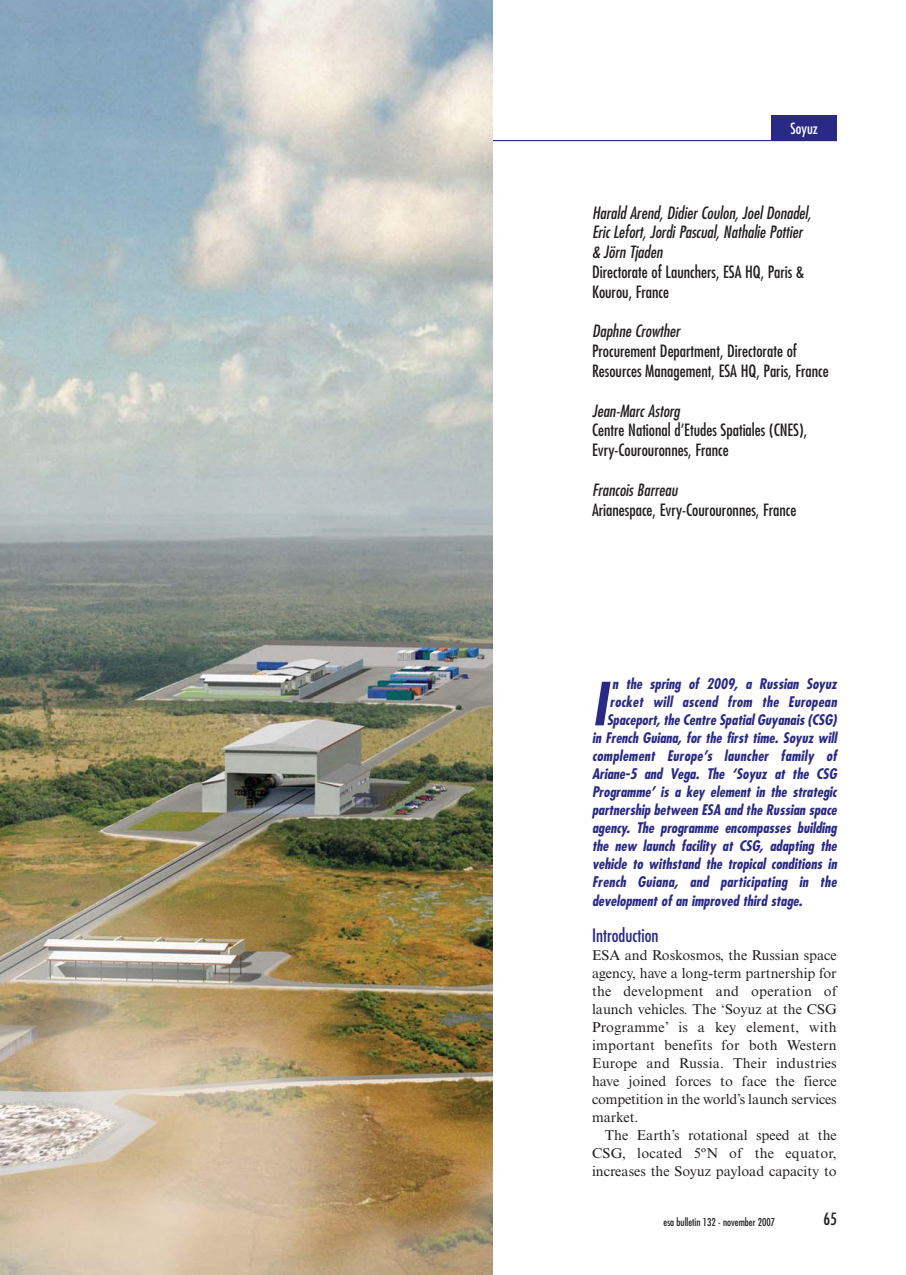
<style>
.page{position:relative;width:906px;height:1275px;background:#fff}
.page>*{position:absolute;margin:0;border:0;box-sizing:border-box;transform-origin:0 0}
.t1{font:italic 700 condensed 57.9px "Futura Std";color:#2a2a86}
.t2{font:condensed 18px "Futura Std";color:#2a2a86}
.t3{font:condensed 16.5px/19.8px "Futura Std";color:#231f20}
.t4{font:italic condensed 16.5px/19.8px "Futura Std";color:#231f20}
.t5{font:condensed 15px "Futura Std";color:#fff}
.t6{font:14.25px/18px "Times New Roman MT Std";color:#231f20;text-align:justify}
.t7{font:italic 700 condensed 14.25px "Futura Std";color:#2a2a86}
.t8{font:italic 700 condensed 14.25px "Futura Std";letter-spacing:.02em;color:#2a2a86}
.t9{font:condensed 10.5px "Futura Std";color:#231f20}
.s1{color:#fff}
</style>
<div class="page">
<img style="left:0;top:0;width:837px;height:1274px">
<p class="t5" style="left:790px;top:121px;width:29px">Soyuz</p>
<p class="t4" style="left:591px;top:204px;width:221px">Harald Arend, Didier Coulon, Joel Donadel,<br>Eric Lefort, Jordi Pascual, Nathalie Pottier &amp; Jörn Tjaden</p>
<p class="t3" style="left:591px;top:263px;width:214px">Directorate of Launchers, ESA HQ, Paris &amp;<br>Kourou, France</p>
<p class="t4" style="left:591px;top:322px;width:89px">Daphne Crowther</p>
<p class="t3" style="left:591px;top:342px;width:238px">Procurement Department, Directorate of<br>Resources Management, ESA HQ, Paris, France</p>
<p class="t4" style="left:591px;top:402px;width:89px">Jean-Marc Astorg</p>
<p class="t3" style="left:591px;top:421px;width:216px">Centre National d’Etudes Spatiales (CNES),<br>Evry-Courouronnes, France</p>
<p class="t4" style="left:591px;top:481px;width:87px">Francois Barreau</p>
<p class="t3" style="left:591px;top:501px;width:206px">Arianespace, Evry-Courouronnes, France</p>
<h1 class="t1" style="left:591px;top:677px;width:16px">I</h1>
<p class="t7" style="left:612px;top:677px;width:226px">n the spring of 2009, a Russian Soyuz</p>
<p class="t8" style="left:606px;top:695px;width:231px"><span class="s1">l</span>rocket will ascend from the European</p>
<p class="t7" style="left:606px;top:713px;width:231px">Spaceport, the Centre Spatial Guyanais (CSG)</p>
<p class="t7" style="left:591px;top:731px;width:246px">in French Guiana, for the first time. Soyuz will</p>
<p class="t8" style="left:591px;top:749px;width:246px">complement Europe’s launcher family of</p>
<p class="t7" style="left:591px;top:767px;width:246px">Ariane-5 and Vega. The ‘Soyuz at the CSG</p>
<p class="t7" style="left:591px;top:785px;width:246px">Programme’ is a key element in the strategic</p>
<p class="t7" style="left:591px;top:803px;width:246px">partnership between ESA and the Russian space</p>
<p class="t7" style="left:591px;top:821px;width:246px">agency. The programme encompasses building</p>
<p class="t7" style="left:591px;top:839px;width:246px">the new launch facility at CSG, adapting the</p>
<p class="t7" style="left:591px;top:857px;width:246px">vehicle to withstand the tropical conditions in</p>
<p class="t8" style="left:591px;top:875px;width:246px">French Guiana, and participating in the</p>
<p class="t7" style="left:591px;top:893px;width:212px">development of an improved third stage.</p>
<p class="t2" style="left:591px;top:926px;width:68px">Introduction</p>
<p class="t6" style="left:591px;top:947px;width:246px">ESA and Roskosmos, the Russian space agency, have a long-term partnership for the development and operation of launch vehicles. The ‘Soyuz at the CSG Programme’ is a key element, with important benefits for both Western Europe and Russia. Their industries have joined forces to face the fierce competition in the world’s launch services market.</p>
<p class="t6" style="left:591px;top:1127px;width:246px;text-indent:13px">The Earth’s rotational speed at the CSG, located 5ºN of the equator, increases the Soyuz payload capacity to</p>
<p class="t9" style="left:663px;top:1216px;width:113px">esa bulletin 132 - november 2007</p>
<p class="t3" style="left:823px;top:1210px;width:15px">65</p>
</div>
